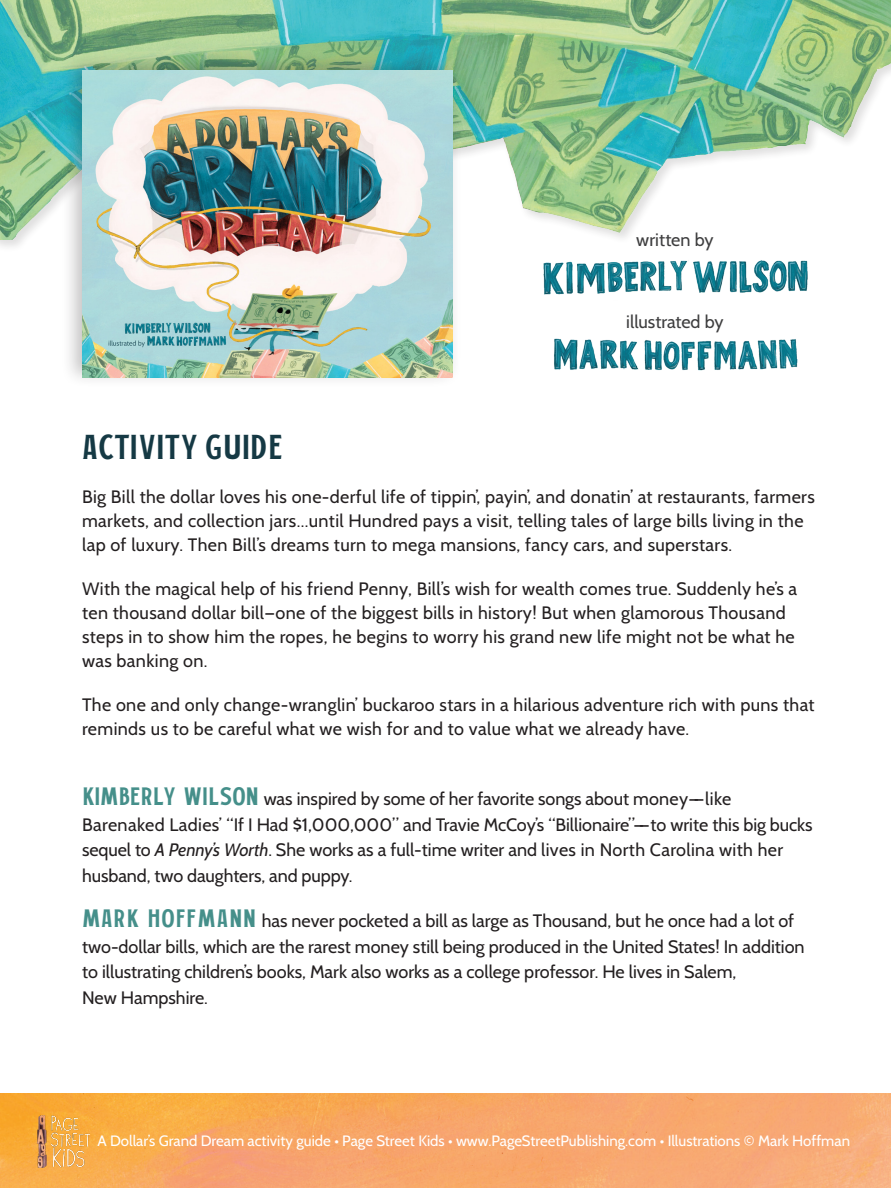
<style>
.page{position:relative;width:891px;height:1188px;background:#fff}
.page>*{position:absolute;margin:0;border:0;box-sizing:border-box;transform-origin:0 0}
.Body{font:33px "Haythem";letter-spacing:.02em;color:#153944}
.Body-2{font:18px/24px "Cabin";letter-spacing:.02em;color:#231f20}
.Body-3{font:18px/25.5px "Cabin";color:#231f20}
.t1{font:18px "Cabin";color:#3e3e3f}
.t2{font:15px "Cabin";color:#fff}
.s1{font-family:"Haythem";font-size:24px;color:#458f8a}
.s2{font-style:italic}
</style>
<div class="page">
<img style="left:0;top:1094px;width:891px;height:94px">
<img style="left:36px;top:1116px;width:53px;height:52px">
<img style="left:0;top:0;width:891px;height:240px">
<div style="left:61px;top:51px;width:401px;height:337px;background:#231f20;opacity:.27"></div>
<img style="left:82px;top:71px;width:370px;height:307px">
<img style="left:554px;top:338px;width:244px;height:33px">
<img style="left:543px;top:260px;width:265px;height:35px">
<p class="t1" style="left:636px;top:228px;width:79px">written by</p>
<p class="t1" style="left:626px;top:310px;width:99px">illustrated by</p>
<p class="Body" style="left:82px;top:427px;width:203px">ACTIVITY GUIDE</p>
<p class="Body-2" style="left:82px;top:484px;width:734px">Big Bill the dollar loves his one-derful life of tippin’, payin’, and donatin’ at restaurants, farmers markets, and collection jars...until Hundred pays a visit, telling tales of large bills living in the lap of luxury. Then Bill’s dreams turn to mega mansions, fancy cars, and superstars.</p>
<p class="Body-2" style="left:82px;top:577px;width:717px">With the magical help of his friend Penny, Bill’s wish for wealth comes true. Suddenly he’s a ten thousand dollar bill—one of the biggest bills in history! But when glamorous Thousand steps in to show him the ropes, he begins to worry his grand new life might not be what he was banking on.</p>
<p class="Body-2" style="left:82px;top:693px;width:734px">The one and only change-wranglin’ buckaroo stars in a hilarious adventure rich with puns that reminds us to be careful what we wish for and to value what we already have.</p>
<p class="Body-3" style="left:82px;top:786px;width:732px"><span class="s1">KIMBERLY WILSON</span> was inspired by some of her favorite songs about money——like Barenaked Ladies’ “If I Had $1,000,000” and Travie McCoy’s “Billionaire”——to write this big bucks sequel to <span class="s2">A Penny’s Worth</span>. She works as a full-time writer and lives in North Carolina with her husband, two daughters, and puppy.</p>
<p class="Body-3" style="left:82px;top:908px;width:724px"><span class="s1">MARK HOFFMANN</span> has never pocketed a bill as large as Thousand, but he once had a lot of two-dollar bills, which are the rarest money still being produced in the United States! In addition to illustrating children’s books, Mark also works as a college professor. He lives in Salem,<br>New Hampshire.</p>
<p class="t2" style="left:98px;top:1131px;width:754px">A Dollar’s Grand Dream activity guide • Page Street Kids • www.PageStreetPublishing.com • Illustrations © Mark Hoffman</p>
</div>
